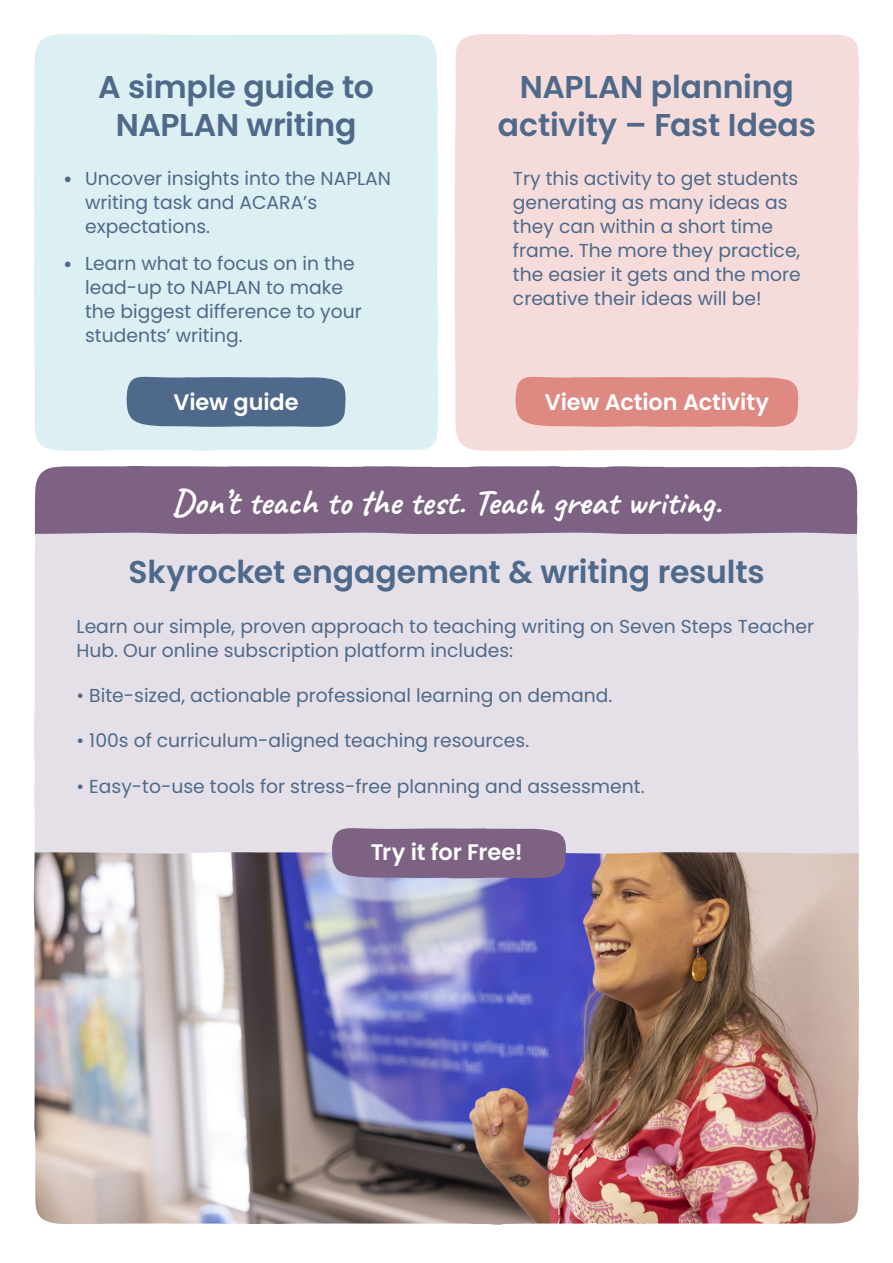
<style>
.page{position:relative;width:893px;height:1263px;background:#fff}
.page>*{position:absolute;margin:0;border:0;box-sizing:border-box;transform-origin:0 0}
.t1{font:700 36px "Caveat";color:#fff}
.t2{font:600 31.5px/37.5px "Poppins";letter-spacing:-.005em;color:#4e698a;text-align:center}
.MK_Button__white{font:600 22.5px "Poppins";letter-spacing:-.005em;color:#fff}
.MK_body{font:18.75px/24px "Poppins";color:#4e698a}
.s1{font-family:"PT Sans";font-weight:700;font-size:18px}
</style>
<div class="page">
<img style="left:34px;top:466px;width:825px;height:759px">
<div style="left:34px;top:466px;width:255px;height:68px;background:#7d6284"></div>
<img style="left:33px;top:852px;width:369px;height:372px">
<div style="left:455px;top:34px;width:404px;height:417px;background:#f5dcda"></div>
<div style="left:34px;top:34px;width:404px;height:417px;background:#dceff2"></div>
<svg style="left:126px;top:377px;width:220px;height:50px;background:#55708f"></svg>
<div style="left:515px;top:377px;width:284px;height:50px;background:#df8983"></div>
<div style="left:332px;top:828px;width:234px;height:50px;background:#7d6284"></div>
<p class="t2" style="left:98px;top:69px;width:277px">A simple guide to<br>NAPLAN writing</p>
<p class="MK_body" style="left:85px;top:167px;width:307px;text-indent:-21px"><span class="s1">•</span> Uncover insights into the NAPLAN writing task and ACARA’s expectations.</p>
<p class="MK_body" style="left:85px;top:252px;width:278px;text-indent:-21px"><span class="s1">•</span> Learn what to focus on in the lead-up to NAPLAN to make the biggest difference to your students’ writing.</p>
<p class="MK_Button__white" style="left:173px;top:389px;width:127px">View guide</p>
<p class="t2" style="left:498px;top:69px;width:319px">NAPLAN planning activity – Fast Ideas</p>
<p class="MK_body" style="left:513px;top:167px;width:289px">Try this activity to get students generating as many ideas as they can within a short time frame. The more they practice, the easier it gets and the more creative their ideas will be!</p>
<p class="MK_Button__white" style="left:545px;top:389px;width:226px">View Action Activity</p>
<p class="t1" style="left:172px;top:479px;width:551px">Don’t teach to the test. Teach great writing.</p>
<p class="t2" style="left:128px;top:554px;width:638px">Skyrocket engagement &amp; writing results</p>
<p class="MK_body" style="left:77px;top:614px;width:739px">Learn our simple, proven approach to teaching writing on Seven Steps Teacher<br>Hub. Our online subscription platform includes:</p>
<p class="MK_body" style="left:77px;top:683px;width:537px">• Bite-sized, actionable professional learning on demand.</p>
<p class="MK_body" style="left:77px;top:729px;width:454px">• 100s of curriculum-aligned teaching resources.</p>
<p class="MK_body" style="left:77px;top:774px;width:569px">• Easy-to-use tools for stress-free planning and assessment.</p>
<p class="MK_Button__white" style="left:371px;top:838px;width:153px">Try it for Free!</p>
</div>
